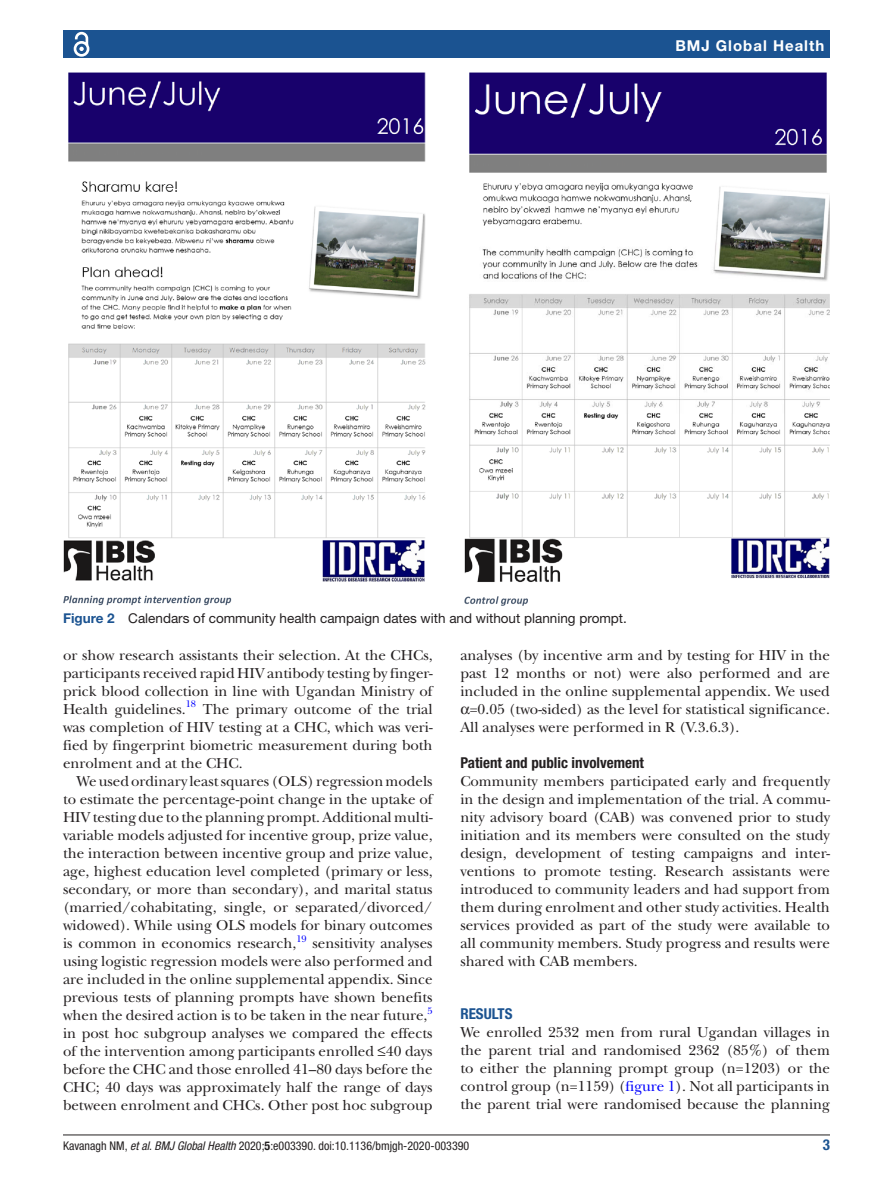
<style>
.page{position:relative;width:893px;height:1191px;background:#fff}
.page>*{position:absolute;margin:0;border:0;box-sizing:border-box;transform-origin:0 0}
.t1{font:15px/18px "New Baskerville";color:#231f20;text-align:justify}
.t2{font:700 condensed 15px "Helvetica Neue LT Std";color:#231f20}
.t3{font:700 15px "Helvetica Neue LT Std";letter-spacing:.065em;color:#fff}
.t4{font:700 condensed 15px "Helvetica Neue LT Std";color:#1b5391}
.t5{font:13.5px "Helvetica Neue LT Std";color:#231f20}
.t6{font:condensed 12px "Helvetica Neue LT Std";color:#231f20}
.t7{font:9.9px "New Baskerville";color:#00f}
.s1{font-weight:700;color:#1b5391}
.s2{color:#00f}
.s3{font-style:italic}
.s4{font-weight:700}
</style>
<div class="page">
<hr style="left:63px;top:1134px;width:767px;height:1px;background:#231f20">
<div style="left:63px;top:31px;width:767px;height:27px;background:#1b5391"></div>
<svg style="left:73px;top:31px;width:17px;height:26px"></svg>
<img style="left:63px;top:73px;width:767px;height:532px">
<p class="t3" style="left:675px;top:36px;width:150px">BMJ Global Health</p>
<p class="t5" style="left:63px;top:610px;width:565px"><span class="s1">Figure 2</span> Calendars of community health campaign dates with and without planning prompt.</p>
<p class="t1" style="left:63px;top:646px;width:371px">or show research assistants their selection. At the CHCs, participants received rapid HIV antibody testing by finger&shy;prick blood collection in line with Ugandan Ministry of Health guidelines.</p>
<p class="t7" style="left:186px;top:698px;width:12px">18</p>
<p class="t1" style="left:63px;top:700px;width:371px;text-indent:140px">The primary outcome of the trial was completion of HIV testing at a CHC, which was veri&shy;fied by fingerprint biometric measurement during both enrolment and at the CHC.</p>
<p class="t1" style="left:63px;top:772px;width:371px;text-indent:14px">We used ordinary least squares (OLS) regression models to estimate the percentage-point change in the uptake of HIV testing due to the planning prompt. Additional multi&shy;variable models adjusted for incentive group, prize value, the interaction between incentive group and prize value, age, highest education level completed (primary or less, secondary, or more than secondary), and marital status (married/cohabitating, single, or separated/divorced/ widowed). While using OLS models for binary outcomes is common in economics research,<sup>19</sup> sensitivity analyses using logistic regression models were also performed and are included in the online supplemental appendix. Since previous tests of planning prompts have shown benefits when the desired action is to be taken in the near future,</p>
<p class="t7" style="left:427px;top:1004px;width:7px">5</p>
<p class="t1" style="left:63px;top:1024px;width:371px">in post hoc subgroup analyses we compared the effects of the intervention among participants enrolled ≤40 days before the CHC and those enrolled 41–80 days before the CHC; 40 days was approximately half the range of days between enrolment and CHCs. Other post hoc subgroup</p>
<p class="t1" style="left:460px;top:646px;width:371px">analyses (by incentive arm and by testing for HIV in the</p>
<p class="t1" style="left:460px;top:664px;width:371px">past 12 months or not) were also performed and are</p>
<p class="t1" style="left:460px;top:682px;width:371px">included in the online supplemental appendix. We used</p>
<p class="t1" style="left:470px;top:700px;width:362px">=0.05 (two-sided) as the level for statistical significance.</p>
<p class="t1" style="left:460px;top:718px;width:281px">All analyses were performed in R (V.3.6.3).</p>
<p class="t2" style="left:460px;top:753px;width:185px">Patient and public involvement</p>
<p class="t1" style="left:460px;top:772px;width:371px">Community members participated early and frequently in the design and implementation of the trial. A commu&shy;nity advisory board (CAB) was convened prior to study initiation and its members were consulted on the study design, development of testing campaigns and inter&shy;ventions to promote testing. Research assistants were introduced to community leaders and had support from them during enrolment and other study activities. Health services provided as part of the study were available to all community members. Study progress and results were shared with CAB members.</p>
<p class="t4" style="left:460px;top:1005px;width:54px">RESULTS</p>
<p class="t1" style="left:460px;top:1023px;width:371px">We enrolled 2532 men from rural Ugandan villages in the parent trial and randomised 2362 (85%) of them to either the planning prompt group (n=1203) or the control group (n=1159) (<span class="s2">figure 1</span>). Not all participants in the parent trial were randomised because the planning</p>
<p class="t6" style="left:63px;top:1138px;width:408px">Kavanagh NM, <span class="s3">et al</span>. <span class="s3">BMJ Global Health</span> 2020;<span class="s4">5</span>:e003390. doi:10.1136/bmjgh-2020-003390</p>
<p class="t4" style="left:823px;top:1135px;width:9px">3</p>
</div>
